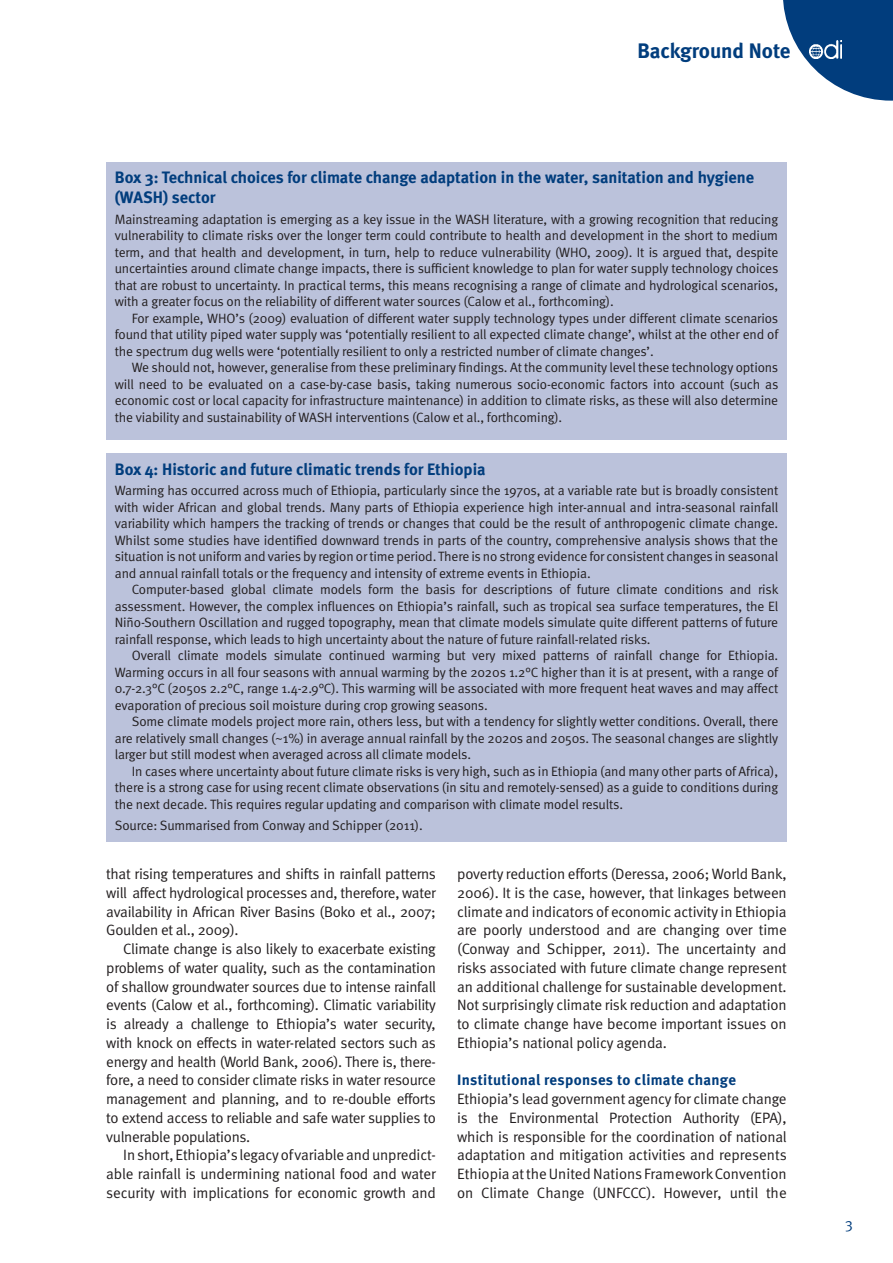
<style>
.page{position:relative;width:893px;height:1263px;background:#fff}
.page>*{position:absolute;margin:0;border:0;box-sizing:border-box;transform-origin:0 0}
.c4_Strapline_right{font:700 21px "Meta";letter-spacing:-.005em;color:#013d7d}
.b3_Box_head{font:700 16.5px/19.8px "Meta";color:#013d7d}
._1_Body_text{font:15px/18.8px "Meta Normal";letter-spacing:-.02em;color:#231f20;text-align:justify}
._2_Body_no_indent{font:15px/18.8px "Meta Normal";color:#231f20;text-align:justify}
._5_Small_subhead{font:700 15px "Meta";letter-spacing:.02em;color:#013d7d}
.t1{font:15px "Meta Normal Expert";color:#013d7d}
.b1_Box_text{font:13.5px/16.5px "Meta Normal";letter-spacing:-.01em;color:#231f20;text-align:justify}
.b2_Box_text_no_inden{font:13.5px/16.5px "Meta Normal";letter-spacing:-.01em;color:#231f20;text-align:justify}
</style>
<div class="page">
<svg style="left:783px;top:0;width:110px;height:101px"></svg>
<svg style="left:809px;top:40px;width:33px;height:1px"></svg>
<img style="left:809px;top:41px;width:33px;height:18px">
<div style="left:106px;top:162px;width:681px;height:277px;background:#bbc2db"></div>
<div style="left:106px;top:453px;width:681px;height:389px;background:#bbc2db"></div>
<p class="c4_Strapline_right" style="left:637px;top:38px;width:154px">Background Note</p>
<p class="b3_Box_head" style="left:115px;top:167px;width:641px">Box 3: Technical choices for climate change adaptation in the water, sanitation and hygiene (WASH) sector</p>
<p class="b2_Box_text_no_inden" style="left:115px;top:211px;width:665px">Mainstreaming adaptation is emerging as a key issue in the WASH literature, with a growing recognition that reducing vulnerability to climate risks over the longer term could contribute to health and development in the short to medium term, and that health and development, in turn, help to reduce vulnerability (WHO, 2009). It is argued that, despite uncertainties around climate change impacts, there is sufficient knowledge to plan for water supply technology choices that are robust to uncertainty. In practical terms, this means recognising a range of climate and hydrological scenarios, with a greater focus on the reliability of different water sources (Calow et al., forthcoming).</p>
<p class="b1_Box_text" style="left:115px;top:310px;width:665px;text-indent:17px">For example, WHO’s (2009) evaluation of different water supply technology types under different climate scenarios found that utility piped water supply was ‘potentially resilient to all expected climate change’, whilst at the other end of the spectrum dug wells were ‘potentially resilient to only a restricted number of climate changes’.</p>
<p class="b1_Box_text" style="left:115px;top:359px;width:665px;text-indent:17px">We should not, however, generalise from these preliminary findings. At the community level these technology options will need to be evaluated on a case-by-case basis, taking numerous socio-economic factors into account (such as economic cost or local capacity for infrastructure maintenance) in addition to climate risks, as these will also determine the viability and sustainability of WASH interventions (Calow et al., forthcoming).</p>
<p class="b3_Box_head" style="left:115px;top:459px;width:372px">Box 4: Historic and future climatic trends for Ethiopia</p>
<p class="b2_Box_text_no_inden" style="left:115px;top:482px;width:665px">Warming has occurred across much of Ethiopia, particularly since the 1970s, at a variable rate but is broadly consistent with wider African and global trends. Many parts of Ethiopia experience high inter-annual and intra-seasonal rainfall variability which hampers the tracking of trends or changes that could be the result of anthropogenic climate change.<br>Whilst some studies have identified downward trends in parts of the country, comprehensive analysis shows that the situation is not uniform and varies by region or time period. There is no strong evidence for consistent changes in seasonal and annual rainfall totals or the frequency and intensity of extreme events in Ethiopia.</p>
<p class="b1_Box_text" style="left:115px;top:581px;width:665px;text-indent:17px">Computer-based global climate models form the basis for descriptions of future climate conditions and risk assessment. However, the complex influences on Ethiopia’s rainfall, such as tropical sea surface temperatures, the El Niño-Southern Oscillation and rugged topography, mean that climate models simulate quite different patterns of future rainfall response, which leads to high uncertainty about the nature of future rainfall-related risks.</p>
<p class="b1_Box_text" style="left:115px;top:647px;width:665px;text-indent:17px">Overall climate models simulate continued warming but very mixed patterns of rainfall change for Ethiopia.<br>Warming occurs in all four seasons with annual warming by the 2020s 1.2°C higher than it is at present, with a range of 0.7-2.3°C (2050s 2.2°C, range 1.4-2.9°C). This warming will be associated with more frequent heat waves and may affect evaporation of precious soil moisture during crop growing seasons.</p>
<p class="b1_Box_text" style="left:115px;top:713px;width:665px;text-indent:17px">Some climate models project more rain, others less, but with a tendency for slightly wetter conditions. Overall, there are relatively small changes (~1%) in average annual rainfall by the 2020s and 2050s. The seasonal changes are slightly larger but still modest when averaged across all climate models.</p>
<p class="b1_Box_text" style="left:115px;top:763px;width:665px;text-indent:17px">In cases where uncertainty about future climate risks is very high, such as in Ethiopia (and many other parts of Africa), there is a strong case for using recent climate observations (in situ and remotely-sensed) as a guide to conditions during the next decade. This requires regular updating and comparison with climate model results.</p>
<p class="b2_Box_text_no_inden" style="left:115px;top:817px;width:309px">Source: Summarised from Conway and Schipper (2011).</p>
<p class="_1_Body_text" style="left:106px;top:864px;width:331px">that rising temperatures and shifts in rainfall patterns will affect hydrological processes and, therefore, water availability in African River Basins (Boko et al., 2007; Goulden et al., 2009).</p>
<p class="_1_Body_text" style="left:106px;top:939px;width:331px;text-indent:17px">Climate change is also likely to exacerbate existing problems of water quality, such as the contamination of shallow groundwater sources due to intense rainfall events (Calow et al., forthcoming). Climatic variability is already a challenge to Ethiopia’s water security, with knock on effects in water-related sectors such as energy and health (World Bank, 2006). There is, there&shy;fore, a need to consider climate risks in water resource management and planning, and to re-double efforts to extend access to reliable and safe water supplies to vulnerable populations.</p>
<p class="_1_Body_text" style="left:106px;top:1145px;width:331px;text-indent:17px">In short, Ethiopia’s legacy of variable and unpredict&shy;able rainfall is undermining national food and water security with implications for economic growth and</p>
<p class="_1_Body_text" style="left:457px;top:864px;width:331px">poverty reduction efforts (Deressa, 2006; World Bank, 2006). It is the case, however, that linkages between climate and indicators of economic activity in Ethiopia are poorly understood and are changing over time (Conway and Schipper, 2011). The uncertainty and risks associated with future climate change represent an additional challenge for sustainable development.<br>Not surprisingly climate risk reduction and adaptation to climate change have become important issues on Ethiopia’s national policy agenda.</p>
<p class="_5_Small_subhead" style="left:457px;top:1071px;width:280px">Institutional responses to climate change</p>
<p class="_2_Body_no_indent" style="left:457px;top:1089px;width:331px">Ethiopia’s lead government agency for climate change is the Environmental Protection Authority (EPA), which is responsible for the coordination of national adaptation and mitigation activities and represents Ethiopia at the United Nations Framework Convention on Climate Change (UNFCCC). However, until the</p>
<p class="t1" style="left:845px;top:1218px;width:9px">3</p>
</div>
